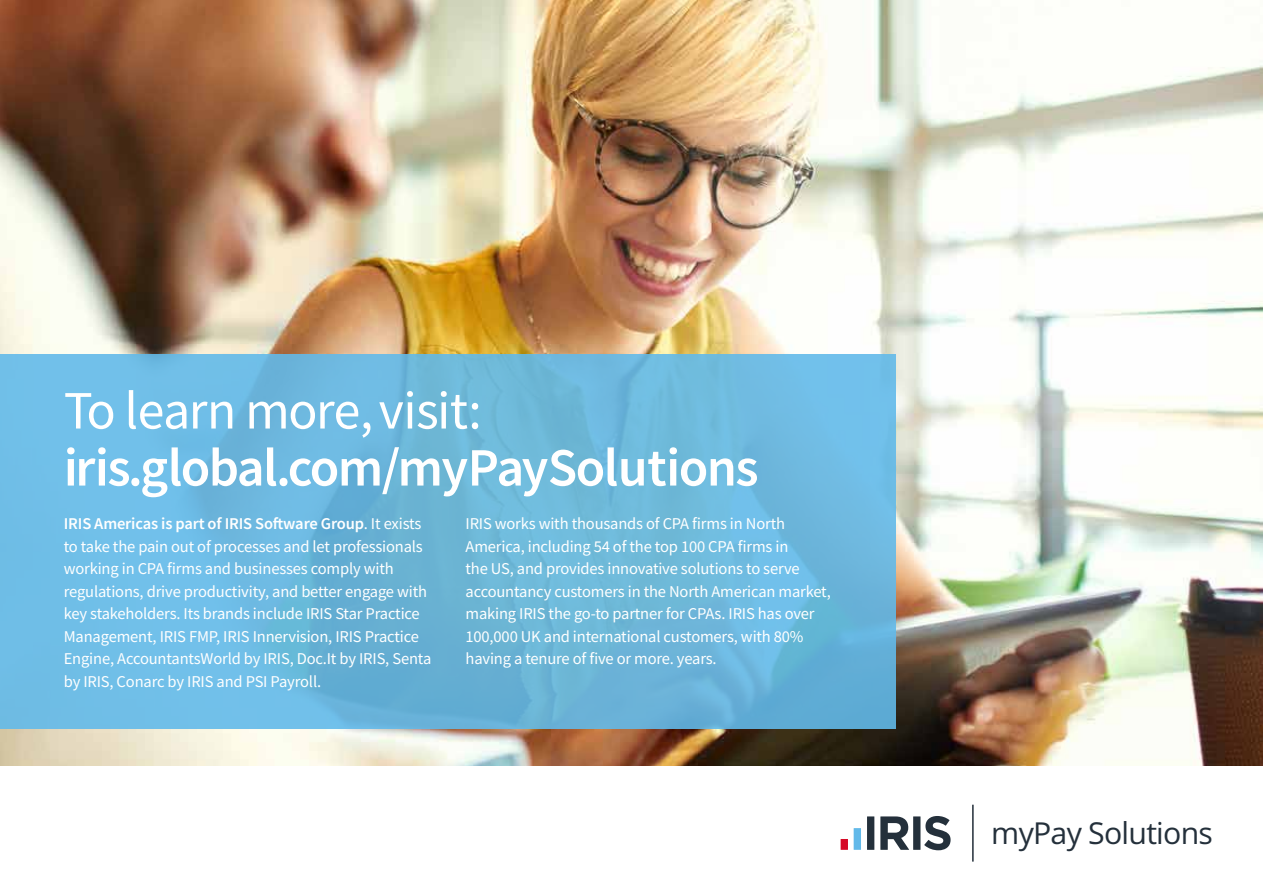
<style>
.page{position:relative;width:1263px;height:893px;background:#fff}
.page>*{position:absolute;margin:0;border:0;box-sizing:border-box;transform-origin:0 0}
.t1{font:600 54px "Source Sans Pro";letter-spacing:-.03em;color:#fff}
.t2{font:54px "Source Sans Pro";letter-spacing:-.02em;color:#fff}
.t3{font:30.3px "Open Sans";letter-spacing:-.025em;color:#24303b}
.t4{font:16.5px/22.5px "Source Sans Pro";letter-spacing:-.01em;color:#fff}
.s1{font-weight:600}
</style>
<div class="page">
<img style="left:0;top:0;width:1263px;height:765px">
<div style="left:867px;top:816px;width:7px;height:34px;background:#24303b"></div>
<div style="left:854px;top:828px;width:7px;height:22px;background:#62b9e9"></div>
<div style="left:841px;top:839px;width:7px;height:11px;background:#d60926"></div>
<div style="left:913px;top:816px;width:7px;height:34px;background:#24303b"></div>
<svg style="left:880px;top:816px;width:29px;height:34px"></svg>
<svg style="left:924px;top:816px;width:26px;height:34px"></svg>
<hr style="left:972px;top:805px;width:2px;height:57px;background:#24303b">
<svg style="left:0;top:354px;width:895px;height:374px;background:#6cb8de"></svg>
<h1 class="t2" style="left:64px;top:376px;width:419px">To learn more, visit:</h1>
<h1 class="t1" style="left:64px;top:432px;width:696px">iris.global.com/myPaySolutions</h1>
<p class="t4" style="left:64px;top:512px;width:369px"><span class="s1">IRIS Americas is part of IRIS Software Group</span>. It exists to take the pain out of processes and let professionals working in CPA firms and businesses comply with regulations, drive productivity, and better engage with key stakeholders. Its brands include IRIS Star Practice Management, IRIS FMP, IRIS Innervision, IRIS Practice Engine, AccountantsWorld by IRIS, Doc.It by IRIS, Senta by IRIS, Conarc by IRIS and PSI Payroll.</p>
<p class="t4" style="left:465px;top:512px;width:367px">IRIS works with thousands of CPA firms in North America, including 54 of the top 100 CPA firms in<br>the US, and provides innovative solutions to serve accountancy customers in the North American market, making IRIS the go-to partner for CPAs. IRIS has over 100,000 UK and international customers, with 80% having a tenure of five or more. years.</p>
<h2 class="t3" style="left:991px;top:821px;width:223px">myPay Solutions</h2>
</div>
